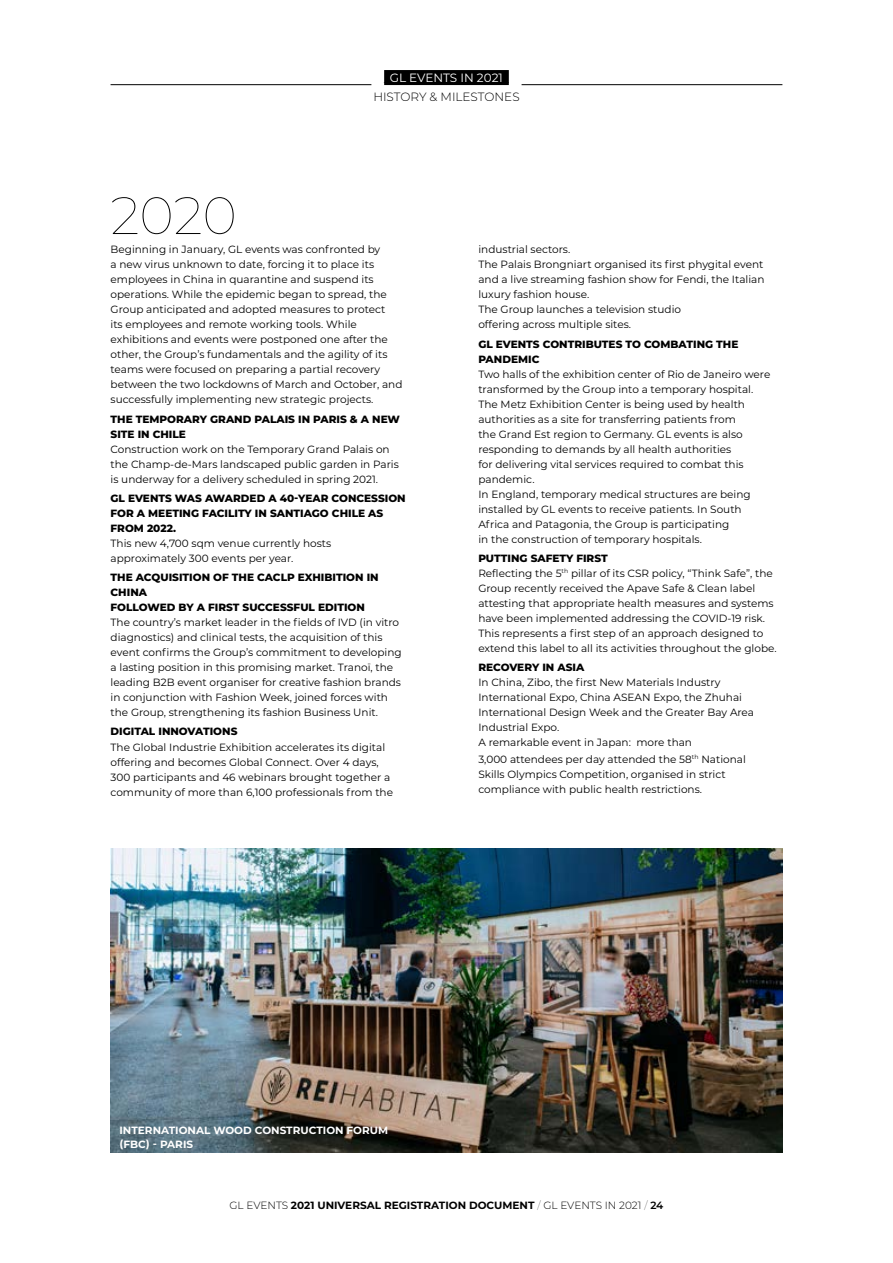
<style>
.page{position:relative;width:893px;height:1263px;background:#fff}
.page>*{position:absolute;margin:0;border:0;box-sizing:border-box;transform-origin:0 0}
.t1{font:100 52.5px "Montserrat";color:#000}
.t2{font:300 12px/18.9px "Montserrat";color:#000;text-align:center}
.t3{font:10.5px/15px "Montserrat";color:#000}
.t4{font:800 10.5px/15px "Montserrat";color:#000}
.t5{font:700 10.5px "Montserrat";color:#000}
.t6{font:700 10.5px/13.5px "Montserrat";color:#fff}
.s1{font-weight:400}
.s2{font-weight:400;color:#fff}
.s3{font-weight:800}
.s4{font-weight:300}
.s5{font-weight:100}
.s6{font-weight:600}
</style>
<div class="page">
<hr style="left:111px;top:84px;width:671px;height:1px;background:#000">
<svg style="left:371px;top:84px;width:151px;height:2px"></svg>
<div style="left:384px;top:70px;width:125px;height:15px;background:#000"></div>
<img style="left:111px;top:848px;width:671px;height:304px">
<p class="t2" style="left:373px;top:68px;width:148px"><span class="s1">_</span><span class="s2">GL EVENTS IN 2021</span><span class="s1">_<br></span>HISTORY &amp; MILESTONES</p>
<h1 class="t1" style="left:111px;top:180px;width:128px">2020</h1>
<p class="t3" style="left:111px;top:242px;width:293px">Beginning in January, GL events was confronted by<br>a new virus unknown to date, forcing it to place its employees in China in quarantine and suspend its operations. While the epidemic began to spread, the Group anticipated and adopted measures to protect<br>its employees and remote working tools. While exhibitions and events were postponed one after the other, the Group’s fundamentals and the agility of its teams were focused on preparing a partial recovery between the two lockdowns of March and October, and successfully implementing new strategic projects.</p>
<p class="t4" style="left:111px;top:411px;width:291px">THE TEMPORARY GRAND PALAIS IN PARIS &amp; A NEW<br>SITE IN CHILE</p>
<p class="t3" style="left:111px;top:441px;width:290px">Construction work on the Temporary Grand Palais on the Champ-de-Mars landscaped public garden in Paris is underway for a delivery scheduled in spring 2021.</p>
<p class="t4" style="left:111px;top:490px;width:297px">GL EVENTS WAS AWARDED A 40-YEAR CONCESSION<br>FOR A MEETING FACILITY IN SANTIAGO CHILE AS<br>FROM 2022.</p>
<p class="t3" style="left:111px;top:535px;width:222px">This new 4,700 sqm venue currently hosts approximately 300 events per year.</p>
<p class="t4" style="left:111px;top:569px;width:270px">THE ACQUISITION OF THE CACLP EXHIBITION IN<br>CHINA<br>FOLLOWED BY A FIRST SUCCESSFUL EDITION</p>
<p class="t3" style="left:111px;top:615px;width:293px">The country’s market leader in the fields of IVD (in vitro diagnostics) and clinical tests, the acquisition of this event confirms the Group’s commitment to developing a lasting position in this promising market. Tranoï, the leading B2B event organiser for creative fashion brands in conjunction with Fashion Week, joined forces with the Group, strengthening its fashion Business Unit.</p>
<p class="t4" style="left:111px;top:724px;width:128px">DIGITAL INNOVATIONS</p>
<p class="t3" style="left:111px;top:739px;width:284px">The Global Industrie Exhibition accelerates its digital offering and becomes Global Connect. Over 4 days, 300 participants and 46 webinars brought together a community of more than 6,100 professionals from the</p>
<p class="t3" style="left:478px;top:242px;width:288px">industrial sectors.<br>The Palais Brongniart organised its first phygital event and a live streaming fashion show for Fendi, the Italian luxury fashion house.<br>The Group launches a television studio<br>offering across multiple sites.</p>
<p class="t4" style="left:478px;top:336px;width:262px">GL EVENTS CONTRIBUTES TO COMBATING THE<br>PANDEMIC</p>
<p class="t3" style="left:478px;top:366px;width:293px">Two halls of the exhibition center of Rio de Janeiro were transformed by the Group into a temporary hospital.<br>The Metz Exhibition Center is being used by health authorities as a site for transferring patients from<br>the Grand Est region to Germany. GL events is also responding to demands by all health authorities<br>for delivering vital services required to combat this pandemic.<br>In England, temporary medical structures are being installed by GL events to receive patients. In South Africa and Patagonia, the Group is participating<br>in the construction of temporary hospitals.</p>
<p class="t3" style="left:478px;top:550px;width:300px"><span class="s3">PUTTING SAFETY FIRST<br></span>Reflecting the 5<sup>th</sup> pillar of its CSR policy, “Think Safe”, the Group recently received the Apave Safe &amp; Clean label attesting that appropriate health measures and systems have been implemented addressing the COVID-19 risk.<br>This represents a first step of an approach designed to extend this label to all its activities throughout the globe.</p>
<p class="t4" style="left:478px;top:659px;width:107px">RECOVERY IN ASIA</p>
<p class="t3" style="left:478px;top:674px;width:277px">In China, Zibo, the first New Materials Industry International Expo, China ASEAN Expo, the Zhuhai International Design Week and the Greater Bay Area Industrial Expo.<br>A remarkable event in Japan: more than</p>
<p class="t3" style="left:478px;top:751px;width:269px">3,000 attendees per day attended the 58<sup>th</sup> National<br>Skills Olympics Competition, organised in strict compliance with public health restrictions.</p>
<p class="t6" style="left:119px;top:1123px;width:270px">INTERNATIONAL WOOD CONSTRUCTION FORUM (FBC) - PARIS</p>
<p class="t5" style="left:230px;top:1198px;width:435px"><span class="s4">GL EVENTS</span> 2021 UNIVERSAL REGISTRATION DOCUMENT <span class="s5">/</span> <span class="s4">GL EVENTS IN 2021</span> <span class="s5">/</span> <span class="s6">24</span></p>
</div>
